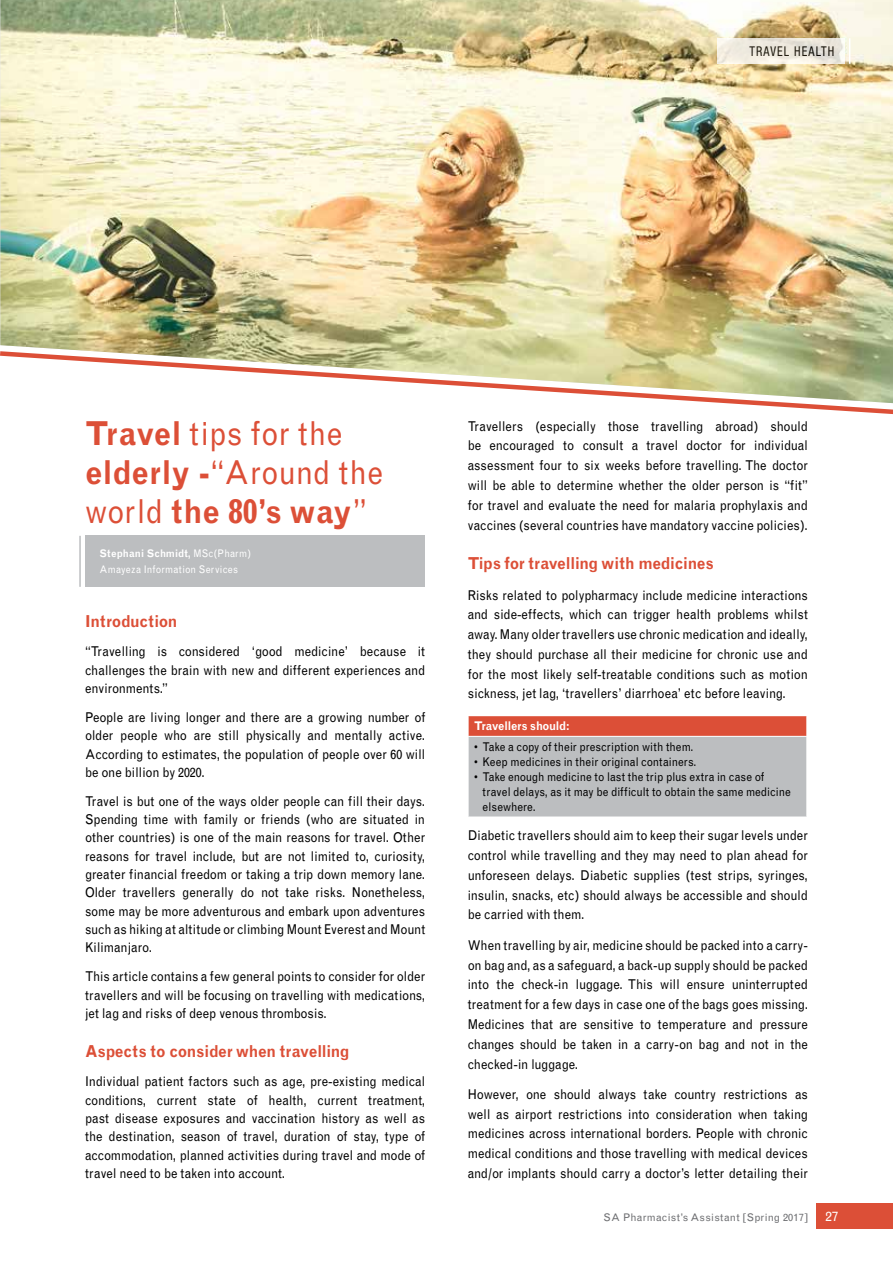
<style>
.page{position:relative;width:893px;height:1263px;background:#fff}
.page>*{position:absolute;margin:0;border:0;box-sizing:border-box;transform-origin:0 0}
.t1{font:33px/39px "Grotesque";letter-spacing:.01em;color:#dc4f37;scale:.9 1}
.t2{font:700 16.5px "Grotesque";letter-spacing:-.015em;color:#dc4f37;scale:.9 1}
.t3{font:13.5px/19.8px "Grotesque";color:#000;text-align:justify;scale:.9 1}
.t4{font:condensed 13.5px "Helvetica Neue LT Std";letter-spacing:.09em;color:#000;scale:.9 1}
.t5{font:13.5px "Grotesque";color:#fff}
.t6{font:12px/15px "Grotesque";color:#000;scale:.9 1}
.t7{font:700 12px "Grotesque";letter-spacing:-.025em;color:#fff;scale:.9 1}
.t8{font:10.5px/16.5px "Grotesque";letter-spacing:.025em;color:#fff;scale:.9 1}
.t9{font:10.5px "Grotesque";letter-spacing:.02em;color:#6d6e71}
.s1{font-weight:700}
</style>
<div class="page">
<img style="left:0;top:0;width:893px;height:349px">
<svg style="left:849px;top:38px;width:1px;height:26px"></svg>
<svg style="left:0;top:349px;width:893px;height:66px"></svg>
<div style="left:816px;top:1203px;width:77px;height:26px;background:#dc4f37"></div>
<svg style="left:717px;top:38px;width:128px;height:26px;background:#ede9df"></svg>
<div style="left:468px;top:716px;width:339px;height:20px;background:#dc4f37"></div>
<div style="left:468px;top:736px;width:339px;height:81px;background:#bcbec0"></div>
<hr style="left:468px;top:737px;width:1px;height:80px;background:#fff">
<hr style="left:806px;top:737px;width:1px;height:80px;background:#fff">
<svg style="left:468px;top:716px;width:1px;height:20px"></svg>
<svg style="left:806px;top:716px;width:1px;height:20px"></svg>
<hr style="left:468px;top:736px;width:339px;height:1px;background:#fff">
<hr style="left:79px;top:536px;width:2px;height:51px;background:#bcbec0">
<div style="left:85px;top:536px;width:339px;height:51px;background:#bcbec0"></div>
<p class="t4" style="left:749px;top:43px;width:96px">TRAVEL HEALTH</p>
<h1 class="t1" style="left:85px;top:414px;width:333px"><span class="s1">Travel</span> tips for the <span class="s1">elderly -</span>“Around the world <span class="s1">the 80’s way</span>”</h1>
<p class="t8" style="left:100px;top:545px;width:170px"><span class="s1">Stephani Schmidt,</span> MSc(Pharm)<br>Amayeza Information Services</p>
<p class="t2" style="left:85px;top:612px;width:104px">Introduction</p>
<p class="t3" style="left:85px;top:643px;width:379px;line-height:18.3px">“Travelling is considered ‘good medicine’ because it challenges the brain with new and different experiences and environments.”</p>
<p class="t3" style="left:85px;top:708px;width:379px;line-height:18.3px">People are living longer and there are a growing number of older people who are still physically and mentally active.<br>According to estimates, the population of people over 60 will be one billion by 2020.</p>
<p class="t3" style="left:85px;top:792px;width:379px;line-height:18.3px">Travel is but one of the ways older people can fill their days.<br>Spending time with family or friends (who are situated in other countries) is one of the main reasons for travel. Other reasons for travel include, but are not limited to, curiosity, greater financial freedom or taking a trip down memory lane.<br>Older travellers generally do not take risks. Nonetheless, some may be more adventurous and embark upon adventures such as hiking at altitude or climbing Mount Everest and Mount Kilimanjaro.</p>
<p class="t3" style="left:85px;top:967px;width:379px;line-height:18.3px">This article contains a few general points to consider for older travellers and will be focusing on travelling with medications, jet lag and risks of deep venous thrombosis.</p>
<p class="t2" style="left:85px;top:1042px;width:295px">Aspects to consider when travelling</p>
<p class="t3" style="left:85px;top:1073px;width:379px;line-height:18.3px">Individual patient factors such as age, pre-existing medical conditions, current state of health, current treatment, past disease exposures and vaccination history as well as the destination, season of travel, duration of stay, type of accommodation, planned activities during travel and mode of travel need to be taken into account.</p>
<p class="t3" style="left:468px;top:416px;width:379px">Travellers (especially those travelling abroad) should be encouraged to consult a travel doctor for individual assessment four to six weeks before travelling. The doctor will be able to determine whether the older person is “fit” for travel and evaluate the need for malaria prophylaxis and vaccines (several countries have mandatory vaccine policies).</p>
<p class="t2" style="left:468px;top:554px;width:275px">Tips for travelling with medicines</p>
<p class="t3" style="left:468px;top:585px;width:379px">Risks related to polypharmacy include medicine interactions and side-effects, which can trigger health problems whilst away. Many older travellers use chronic medication and ideally, they should purchase all their medicine for chronic use and for the most likely self-treatable conditions such as motion sickness, jet lag, ‘travellers’ diarrhoea’ etc before leaving.</p>
<p class="t7" style="left:474px;top:719px;width:108px">Travellers should:</p>
<p class="t6" style="left:474px;top:739px;width:245px">• Take a copy of their prescription with them.</p>
<p class="t6" style="left:474px;top:754px;width:248px">• Keep medicines in their original containers.</p>
<p class="t6" style="left:483px;top:769px;width:344px;text-indent:-8px">• Take enough medicine to last the trip plus extra in case of travel delays, as it may be difficult to obtain the same medicine elsewhere.</p>
<p class="t3" style="left:468px;top:826px;width:379px">Diabetic travellers should aim to keep their sugar levels under control while travelling and they may need to plan ahead for unforeseen delays. Diabetic supplies (test strips, syringes, insulin, snacks, etc) should always be accessible and should be carried with them.</p>
<p class="t3" style="left:468px;top:935px;width:380px">When travelling by air, medicine should be packed into a carry&shy;on bag and, as a safeguard, a back-up supply should be packed into the check-in luggage. This will ensure uninterrupted treatment for a few days in case one of the bags goes missing.<br>Medicines that are sensitive to temperature and pressure changes should be taken in a carry-on bag and not in the checked-in luggage.</p>
<p class="t3" style="left:468px;top:1084px;width:379px">However, one should always take country restrictions as well as airport restrictions into consideration when taking medicines across international borders. People with chronic medical conditions and those travelling with medical devices and/or implants should carry a doctor’s letter detailing their</p>
<p class="t9" style="left:604px;top:1211px;width:206px">SA Pharmacist’s Assistant [Spring 2017]</p>
<p class="t5" style="left:825px;top:1208px;width:14px">27</p>
</div>
